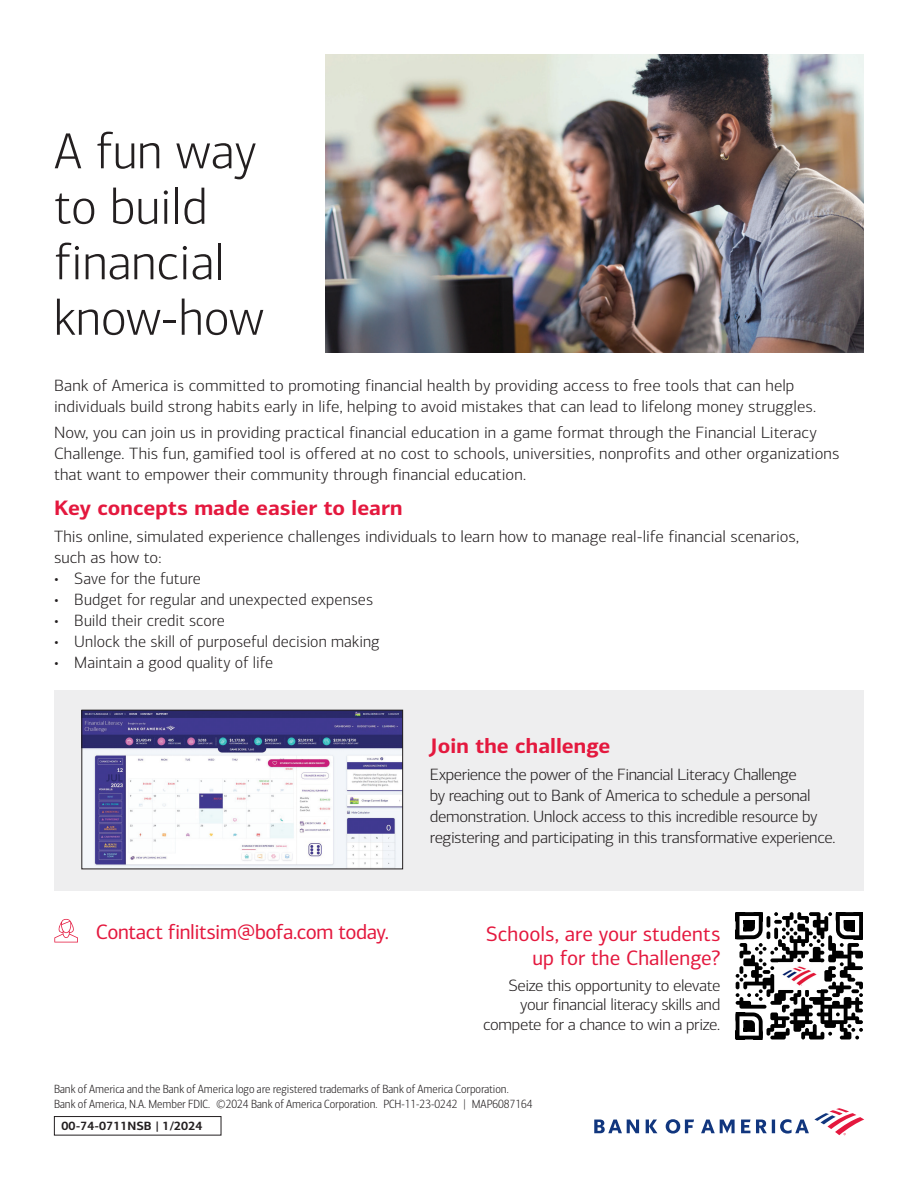
<style>
.page{position:relative;width:918px;height:1188px;background:#fff}
.page>*{position:absolute;margin:0;border:0;box-sizing:border-box;transform-origin:0 0}
.t1{font:300 51px/55.5px "Connections";color:#231f20}
.t2{font:21px/24px "Connections";letter-spacing:-.005em;color:#e4183e;text-align:right}
.t3{font:700 21px "Connections";color:#e4183e;scale:1.04 1}
.t4{font:300 16.5px/21px "Connections";color:#231f20;scale:1.04 1}
.t5{font:300 16.5px/21px "Connections";letter-spacing:-.02em;color:#231f20;scale:1.04 1}
.t6{font:300 16.5px "Connections";color:#231f20}
.t7{font:300 16.5px/19.5px "Connections";letter-spacing:-.025em;color:#231f20;text-align:right;scale:1.04 1}
.t8{font:300 12px/15px "Connections Cond";color:#231f20}
.t9{font:700 12px "Connections";color:#231f20}
</style>
<div class="page">
<svg style="left:54px;top:919px;width:24px;height:23px"></svg>
<svg style="left:735px;top:912px;width:128px;height:128px"></svg>
<svg style="left:736px;top:912px;width:127px;height:50px"></svg>
<div style="left:844px;top:920px;width:11px;height:11px;background:#000"></div>
<svg style="left:736px;top:1012px;width:27px;height:28px"></svg>
<div style="left:743px;top:1020px;width:12px;height:12px;background:#000"></div>
<img style="left:778px;top:962px;width:43px;height:27px">
<div style="left:54px;top:690px;width:810px;height:201px;background:#eeeeef"></div>
<img style="left:325px;top:54px;width:539px;height:298px">
<svg style="left:594px;top:1108px;width:270px;height:27px"></svg>
<div style="left:54px;top:1116px;width:167px;height:20px;border:1px solid #231f20"></div>
<img style="left:84px;top:712px;width:317px;height:155px">
<div style="left:82px;top:710px;width:321px;height:159px;border:1px solid #231f20"></div>
<h1 class="t1" style="left:54px;top:124px;width:211px">A fun way to build financial know-how</h1>
<p class="t4" style="left:54px;top:375px;width:734px">Bank of America is committed to promoting financial health by providing access to free tools that can help individuals build strong habits early in life, helping to avoid mistakes that can lead to lifelong money struggles.</p>
<p class="t4" style="left:54px;top:422px;width:757px">Now, you can join us in providing practical financial education in a game format through the Financial Literacy<br>Challenge. This fun, gamified tool is offered at no cost to schools, universities, nonprofits and other organizations that want to empower their community through financial education.</p>
<p class="t3" style="left:54px;top:495px;width:337px">Key concepts made easier to learn</p>
<p class="t4" style="left:54px;top:526px;width:718px">This online, simulated experience challenges individuals to learn how to manage real-life financial scenarios, such as how to:</p>
<p class="t6" style="left:54px;top:569px;width:148px">• Save for the future</p>
<p class="t6" style="left:54px;top:590px;width:321px">• Budget for regular and unexpected expenses</p>
<p class="t6" style="left:54px;top:611px;width:172px">• Build their credit score</p>
<p class="t6" style="left:54px;top:632px;width:327px">• Unlock the skill of purposeful decision making</p>
<p class="t6" style="left:54px;top:653px;width:221px">• Maintain a good quality of life</p>
<p class="t2" style="left:96px;top:919px;width:295px">Contact finlitsim@bofa.com today.</p>
<p class="t3" style="left:430px;top:733px;width:175px">Join the challenge</p>
<p class="t5" style="left:430px;top:764px;width:392px">Experience the power of the Financial Literacy Challenge<br>by reaching out to Bank of America to schedule a personal demonstration. Unlock access to this incredible resource by registering and participating in this transformative experience.</p>
<p class="t2" style="left:486px;top:921px;width:236px">Schools, are your students up for the Challenge?</p>
<p class="t7" style="left:483px;top:976px;width:230px">Seize this opportunity to elevate your financial literacy skills and compete for a chance to win a prize.</p>
<p class="t8" style="left:54px;top:1081px;width:480px">Bank of America and the Bank of America logo are registered trademarks of Bank of America Corporation.<br>Bank of America, N.A. Member FDIC. ©2024 Bank of America Corporation. PCH-11-23-0242 | MAP6087164</p>
<p class="t9" style="left:62px;top:1119px;width:142px">00-74-0711NSB | 1/2024</p>
</div>
